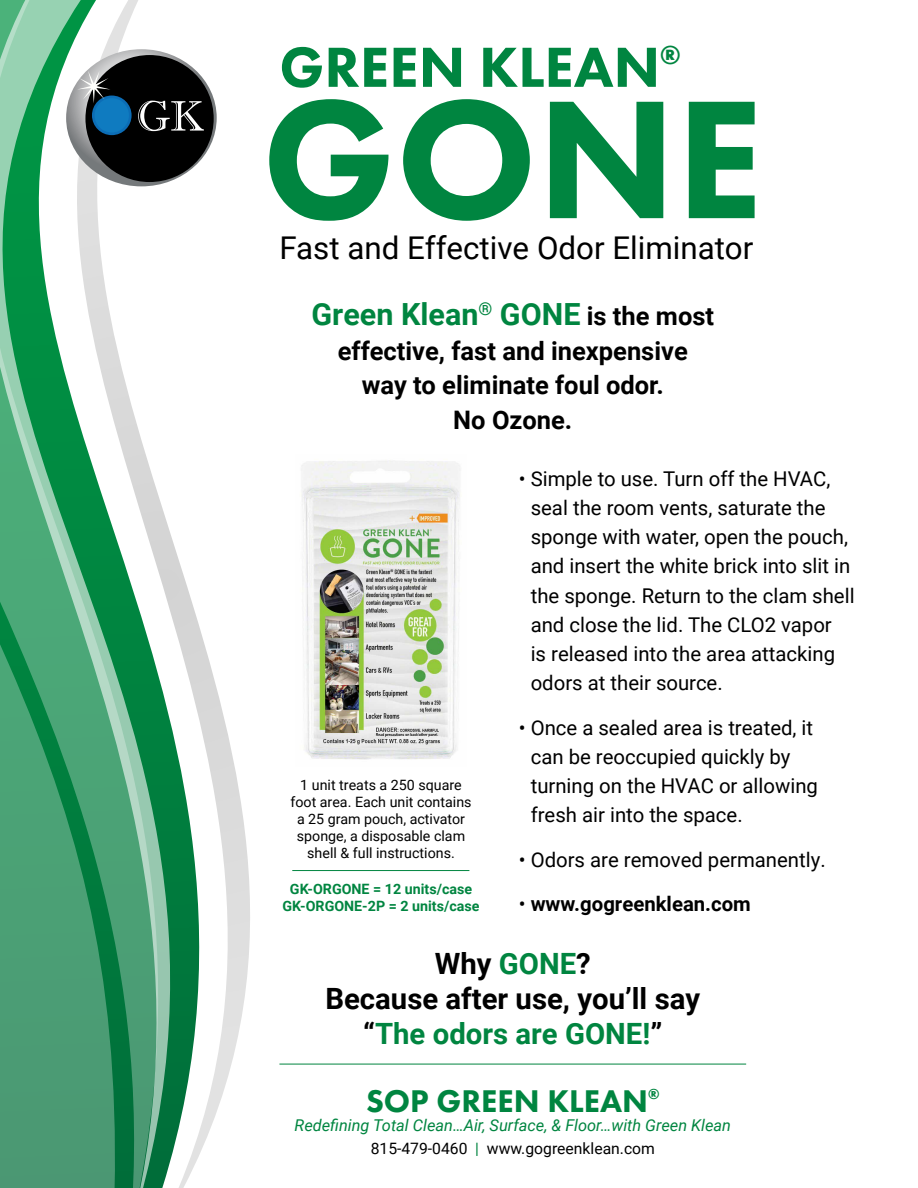
<style>
.page{position:relative;width:918px;height:1188px;background:#fff}
.page>*{position:absolute;margin:0;border:0;box-sizing:border-box;transform-origin:0 0}
.t1{font:800 174.45px "Futura PT";color:#008540}
.t2{font:800 58.5px "Futura PT";color:#008540}
.t3{font:800 32.55px "Futura PT";color:#008540}
.t4{font:31.35px "Roboto";color:#000}
.t5{font:700 30.45px "Roboto";color:#008540}
.t6{font:700 29.25px/35.2px "Roboto";color:#000;text-align:center}
.t7{font:700 25.5px/34.5px "Roboto";color:#000;text-align:center}
.t8{font:20.4px/29.2px "Roboto";color:#000}
.t9{font:700 20.4px "Roboto";color:#000}
.t10{font:italic 16.35px "Roboto";color:#008540}
.t11{font:15.75px "Roboto";color:#000}
.t12{font:14.25px/17.1px "Roboto";color:#000;text-align:center}
.t13{font:700 14.25px/17.1px "Roboto";color:#008540;text-align:center}
.s1{font-size:25.5px;color:#000}
.s2{font-weight:400}
.s3{color:#008540}
</style>
<div class="page">
<svg style="left:219px;top:698px;width:193px;height:406px"></svg>
<svg style="left:115px;top:0;width:104px;height:1188px"></svg>
<svg style="left:0;top:0;width:115px;height:1188px;background:#5dae84"></svg>
<svg style="left:66px;top:49px;width:151px;height:137px"></svg>
<img style="left:295px;top:460px;width:165px;height:307px">
<hr style="left:292px;top:870px;width:177px;height:1px;background:#008540">
<hr style="left:279px;top:1064px;width:467px;height:1px;background:#008540">
<h2 class="t2" style="left:279px;top:31px;width:403px">GREEN KLEAN<sup>®</sup></h2>
<h1 class="t1" style="left:262px;top:51px;width:503px">GONE</h1>
<h3 class="t4" style="left:279px;top:226px;width:475px">Fast and Effective Odor Eliminator</h3>
<h3 class="t5" style="left:311px;top:293px;width:404px">Green Klean<sup>®</sup> GONE <span class="s1">is the most</span></h3>
<p class="t7" style="left:338px;top:332px;width:352px">effective, fast and inexpensive way to eliminate foul odor.<br>No Ozone.</p>
<p class="t12" style="left:290px;top:776px;width:183px">1 unit treats a 250 square foot area. Each unit contains a 25 gram pouch, activator sponge, a disposable clam shell &amp; full instructions.</p>
<p class="t13" style="left:283px;top:880px;width:198px">GK-ORGONE = 12 units/case<br>GK-ORGONE-2P = 2 units/case</p>
<p class="t8" style="left:531px;top:463px;width:325px;text-indent:-12px">• Simple to use. Turn off the HVAC, seal the room vents, saturate the sponge with water, open the pouch, and insert the white brick into slit in the sponge. Return to the clam shell and close the lid. The CLO2 vapor<br>is released into the area attacking odors at their source.</p>
<p class="t8" style="left:531px;top:712px;width:289px;text-indent:-12px">• Once a sealed area is treated, it can be reoccupied quickly by turning on the HVAC or allowing fresh air into the space.</p>
<p class="t8" style="left:519px;top:844px;width:308px">• Odors are removed permanently.</p>
<p class="t9" style="left:519px;top:890px;width:234px"><span class="s2">•</span> www.gogreenklean.com</p>
<h3 class="t6" style="left:325px;top:945px;width:376px">Why <span class="s3">GONE</span>?<br>Because after use, you’ll say “<span class="s3">The odors are GONE!</span>”</h3>
<h3 class="t3" style="left:366px;top:1081px;width:295px">SOP GREEN KLEAN<sup>®</sup></h3>
<p class="t10" style="left:295px;top:1114px;width:438px">Redefining Total Clean…Air, Surface, &amp; Floor…with Green Klean</p>
<p class="t11" style="left:371px;top:1137px;width:286px">815-479-0460 <span class="s3">|</span> www.gogreenklean.com</p>
</div>
